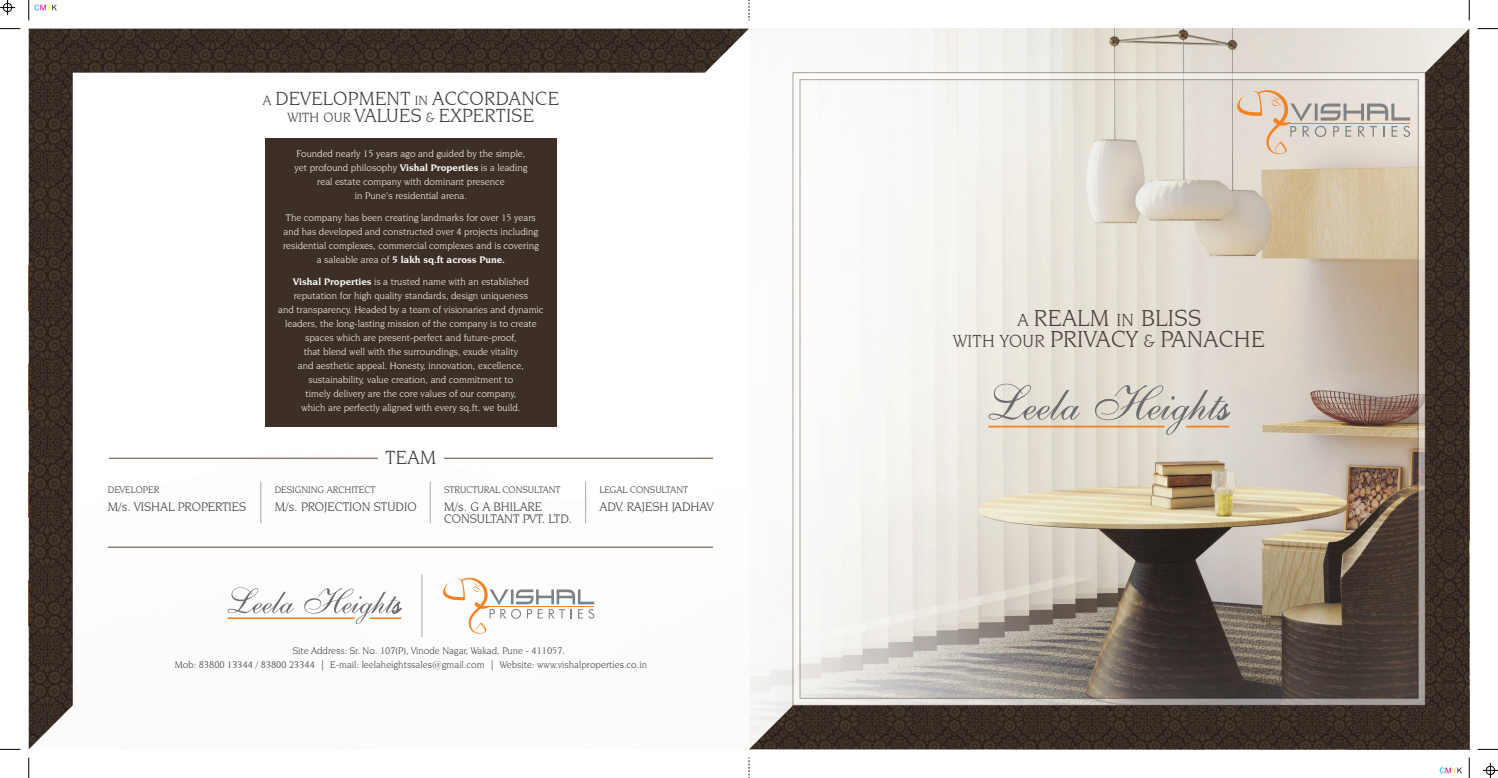
<style>
.page{position:relative;width:1498px;height:778px;background:#fff}
.page>*{position:absolute;margin:0;border:0;box-sizing:border-box;transform-origin:0 0}
.t1{font:24.4px/21.1px "Novarese IT Cby BT";letter-spacing:.02em;color:#4a413d;text-align:center}
.t2{font:20px/17.1px "Novarese IT Cby BT";letter-spacing:.02em;color:#3e3e3f;text-align:center}
.t3{font:13px/12px "Novarese IT Cby BT";color:#3e3e3f}
.t4{font:10px/14px "Novarese IT Cby BT";color:#fff;text-align:center}
.t5{font:10px/14px "Novarese IT Cby BT";color:#3e3e3f}
.s1{font-size:14px}
.s2{font-weight:700}
.s3{font-size:18.4px}
</style>
<div class="page">
<img style="left:29px;top:29px;width:1440px;height:720px">
<svg style="left:794px;top:74px;width:629px;height:629px"></svg>
<svg style="left:988px;top:383px;width:242px;height:51px;background:#d3cdc4"></svg>
<div style="left:988px;top:425px;width:176px;height:2px;border:1px solid #f58220"></div>
<div style="left:1186px;top:425px;width:43px;height:2px;border:1px solid #f58220"></div>
<svg style="left:1232px;top:86px;width:178px;height:70px;background:#dbd1c6"></svg>
<hr style="left:1290px;top:123px;width:120px;height:1px;background:#f58220">
<div style="left:265px;top:138px;width:291px;height:288px;background:#3d2f25"></div>
<hr style="left:28px;top:265px;width:1px;height:45px;background:#955a31">
<hr style="left:28px;top:364px;width:1px;height:45px;background:#955a31">
<hr style="left:28px;top:472px;width:1px;height:45px;background:#955a31">
<hr style="left:28px;top:580px;width:1px;height:45px;background:#955a31">
<svg style="left:228px;top:587px;width:174px;height:36px"></svg>
<svg style="left:439px;top:573px;width:155px;height:61px"></svg>
<hr style="left:489px;top:606px;width:105px;height:1px;background:#f58220">
<hr style="left:421px;top:574px;width:1px;height:62px;background:#5d463a">
<hr style="left:260px;top:481px;width:1px;height:42px;background:#5d463a">
<hr style="left:430px;top:481px;width:1px;height:42px;background:#5d463a">
<hr style="left:585px;top:481px;width:1px;height:42px;background:#5d463a">
<hr style="left:444px;top:457px;width:269px;height:1px;background:#5d463a">
<hr style="left:109px;top:457px;width:269px;height:1px;background:#5d463a">
<hr style="left:108px;top:546px;width:605px;height:1px;background:#5d463a">
<svg style="left:0;top:0;width:15px;height:15px"></svg>
<svg style="left:1482px;top:762px;width:15px;height:15px"></svg>
<svg style="left:1439px;top:767px;width:23px;height:6px"></svg>
<svg style="left:0;top:28px;width:20px;height:1px"></svg>
<svg style="left:28px;top:0;width:29px;height:20px"></svg>
<svg style="left:1477px;top:28px;width:20px;height:1px"></svg>
<svg style="left:1468px;top:0;width:1px;height:20px"></svg>
<svg style="left:748px;top:0;width:1px;height:20px"></svg>
<svg style="left:0;top:748px;width:20px;height:1px"></svg>
<svg style="left:28px;top:757px;width:1px;height:20px"></svg>
<svg style="left:1477px;top:748px;width:20px;height:1px"></svg>
<svg style="left:1468px;top:757px;width:1px;height:20px"></svg>
<svg style="left:748px;top:757px;width:1px;height:19px"></svg>
<h2 class="t2" style="left:263px;top:89px;width:298px"><span class="s1">A</span> DEVELOPMENT <span class="s1">IN</span> ACCORDANCE<br><span class="s1">WITH OUR</span> VALUES <span class="s1">&amp;</span> EXPERTISE</h2>
<p class="t4" style="left:294px;top:146px;width:234px">Founded nearly 15 years ago and guided by the simple, yet profound philosophy <span class="s2">Vishal Properties</span> is a leading real estate company with dominant presence<br>in Pune’s residential arena.</p>
<p class="t4" style="left:283px;top:210px;width:257px">The company has been creating landmarks for over 15 years and has developed and constructed over 4 projects including residential complexes, commercial complexes and is covering a saleable area of <span class="s2">5 lakh sq.ft across Pune.</span></p>
<p class="t4" style="left:278px;top:274px;width:267px"><span class="s2">Vishal Properties</span> is a trusted name with an established reputation for high quality standards, design uniqueness<br>and transparency. Headed by a team of visionaries and dynamic leaders, the long-lasting mission of the company is to create spaces which are present-perfect and future-proof,<br>that blend well with the surroundings, exude vitality<br>and aesthetic appeal. Honesty, innovation, excellence, sustainability, value creation, and commitment to<br>timely delivery are the core values of our company,<br>which are perfectly aligned with every sq.ft. we build.</p>
<h2 class="t2" style="left:385px;top:448px;width:52px">TEAM</h2>
<p class="t5" style="left:108px;top:482px;width:53px">DEVELOPER</p>
<p class="t5" style="left:275px;top:482px;width:102px">DESIGNING ARCHITECT</p>
<p class="t5" style="left:444px;top:482px;width:118px">STRUCTURAL CONSULTANT</p>
<p class="t5" style="left:599px;top:482px;width:90px">LEGAL CONSULTANT</p>
<h3 class="t3" style="left:275px;top:500px;width:143px">M/s. PROJECTION STUDIO</h3>
<h3 class="t3" style="left:444px;top:500px;width:130px">M/s. G A BHILARE<br>CONSULTANT PVT. LTD.</h3>
<h3 class="t3" style="left:599px;top:500px;width:115px">ADV. RAJESH JADHAV</h3>
<h3 class="t3" style="left:108px;top:500px;width:140px">M/s. VISHAL PROPERTIES</h3>
<p class="t5" style="left:175px;top:643px;width:474px;text-indent:118px">Site Address: Sr. No. 107(P), Vinode Nagar, Wakad, Pune - 411057.<br>Mob: 83800 13344 / 83800 23344 | E-mail: leelaheightssales@gmail.com | Website: www.vishalproperties.co.in</p>
<h1 class="t1" style="left:953px;top:307px;width:313px"><span class="s3">A</span> REALM <span class="s3">IN</span> BLISS<br><span class="s3">WITH YOUR</span> PRIVACY <span class="s3">&amp;</span> PANACHE</h1>
</div>
